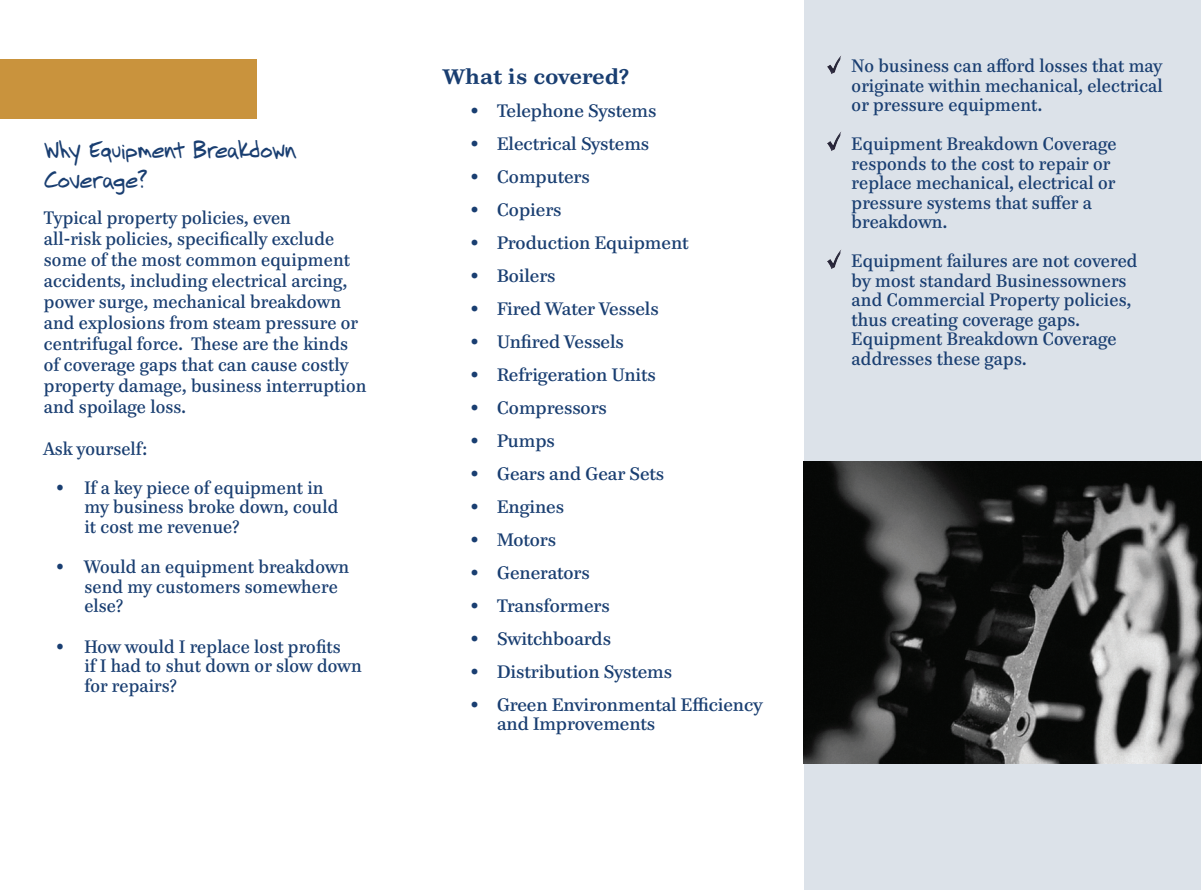
<style>
.page{position:relative;width:1202px;height:891px;background:#fff}
.page>*{position:absolute;margin:0;border:0;box-sizing:border-box;transform-origin:0 0}
.t1{font:24px "House Gen Col Printhouse";letter-spacing:-.035em;color:#193e71}
.t2{font:24px "House Gen Col Printhouse";letter-spacing:-.06em;color:#193e71}
.t3{font:700 21px "Paperback 12";letter-spacing:.02em;color:#193e71}
.t4{font:18px/21px "Paperback 12";letter-spacing:.01em;color:#193e71;scale:.95 1}
.t5{font:18px/19.5px "Paperback 12";letter-spacing:.01em;color:#193e71}
</style>
<div class="page">
<div style="left:804px;top:1px;width:397px;height:889px;background:#dce2e9"></div>
<div style="left:0;top:59px;width:256px;height:59px;background:#c9933d"></div>
<img style="left:803px;top:461px;width:399px;height:303px">
<img style="left:827px;top:56px;width:14px;height:18px">
<img style="left:827px;top:131px;width:15px;height:20px">
<img style="left:827px;top:249px;width:15px;height:20px">
<p class="t1" style="left:44px;top:131px;width:255px">Why Equipment Breakdown</p>
<p class="t2" style="left:44px;top:161px;width:105px">Coverage?</p>
<p class="t4" style="left:44px;top:207px;width:261px">Typical property policies, even</p>
<p class="t4" style="left:44px;top:228px;width:341px">all-risk policies, specifically exclude some of the most common equipment accidents, including electrical arcing, power surge, mechanical breakdown and explosions from steam pressure or centrifugal force. These are the kinds of coverage gaps that can cause costly property damage, business interruption and spoilage loss.</p>
<p class="t4" style="left:44px;top:438px;width:110px">Ask yourself:</p>
<p class="t4" style="left:56px;top:477px;width:283px">• If a key piece of equipment in</p>
<p class="t4" style="left:84px;top:496px;width:269px">my business broke down, could</p>
<p class="t4" style="left:84px;top:516px;width:165px">it cost me revenue?</p>
<p class="t4" style="left:84px;top:557px;width:280px;line-height:19.5px;text-indent:-28px">• Would an equipment breakdown send my customers somewhere else?</p>
<p class="t4" style="left:56px;top:636px;width:301px">• How would I replace lost profits</p>
<p class="t4" style="left:84px;top:656px;width:293px;line-height:19.5px">if I had to shut down or slow down for repairs?</p>
<p class="t3" style="left:443px;top:63px;width:187px">What is covered?</p>
<p class="t5" style="left:470px;top:100px;width:188px">• Telephone Systems</p>
<p class="t5" style="left:470px;top:133px;width:181px">• Electrical Systems</p>
<p class="t5" style="left:470px;top:166px;width:121px">• Computers</p>
<p class="t5" style="left:470px;top:199px;width:93px">• Copiers</p>
<p class="t5" style="left:470px;top:232px;width:220px">• Production Equipment</p>
<p class="t5" style="left:470px;top:265px;width:87px">• Boilers</p>
<p class="t5" style="left:470px;top:298px;width:190px">• Fired Water Vessels</p>
<p class="t5" style="left:470px;top:331px;width:155px">• Unfired Vessels</p>
<p class="t5" style="left:470px;top:364px;width:187px">• Refrigeration Units</p>
<p class="t5" style="left:470px;top:397px;width:138px">• Compressors</p>
<p class="t5" style="left:470px;top:430px;width:86px">• Pumps</p>
<p class="t5" style="left:470px;top:463px;width:196px">• Gears and Gear Sets</p>
<p class="t5" style="left:470px;top:496px;width:95px">• Engines</p>
<p class="t5" style="left:470px;top:529px;width:87px">• Motors</p>
<p class="t5" style="left:470px;top:562px;width:121px">• Generators</p>
<p class="t5" style="left:470px;top:595px;width:141px">• Transformers</p>
<p class="t5" style="left:470px;top:628px;width:142px">• Switchboards</p>
<p class="t5" style="left:470px;top:661px;width:203px">• Distribution Systems</p>
<p class="t5" style="left:497px;top:694px;width:267px;text-indent:-27px">• Green Environmental Efficiency and Improvements</p>
<p class="t4" style="left:851px;top:55px;width:328px">No business can afford losses that may</p>
<p class="t4" style="left:851px;top:75px;width:329px">originate within mechanical, electrical</p>
<p class="t4" style="left:851px;top:94px;width:202px">or pressure equipment.</p>
<p class="t4" style="left:851px;top:133px;width:280px">Equipment Breakdown Coverage</p>
<p class="t4" style="left:851px;top:153px;width:273px">responds to the cost to repair or</p>
<p class="t4" style="left:851px;top:172px;width:279px">replace mechanical, electrical or</p>
<p class="t4" style="left:851px;top:192px;width:254px">pressure systems that suffer a</p>
<p class="t4" style="left:851px;top:211px;width:102px">breakdown.</p>
<p class="t4" style="left:851px;top:250px;width:302px">Equipment failures are not covered</p>
<p class="t4" style="left:851px;top:270px;width:291px">by most standard Businessowners</p>
<p class="t4" style="left:851px;top:289px;width:296px">and Commercial Property policies,</p>
<p class="t4" style="left:851px;top:309px;width:242px">thus creating coverage gaps.</p>
<p class="t4" style="left:851px;top:328px;width:280px">Equipment Breakdown Coverage</p>
<p class="t4" style="left:851px;top:348px;width:185px">addresses these gaps.</p>
</div>
